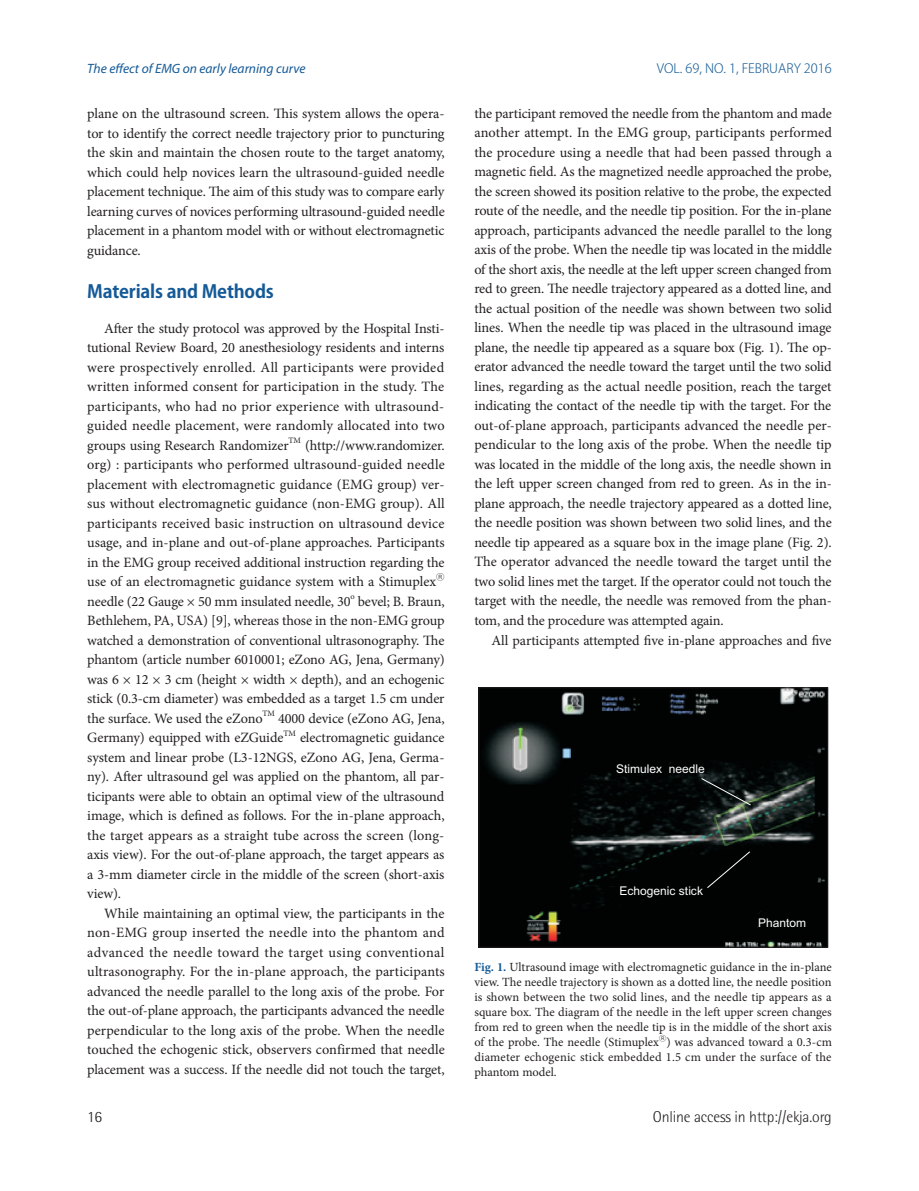
<style>
.page{position:relative;width:919px;height:1191px;background:#fff}
.page>*{position:absolute;margin:0;border:0;box-sizing:border-box;transform-origin:0 0}
.t1{font:700 18px "Koz Go Pro";letter-spacing:-.01em;color:#155a97}
.t2{font:300 15.75px "Rotis Semi Sans Std";letter-spacing:-.01em;color:#231f20}
.t3{font:14.25px/19.5px "Minion Pro";letter-spacing:-.01em;color:#231f20;text-align:justify}
.t4{font:italic 13.5px "Myriad Pro";color:#155a97}
.t5{font:300 12.75px "Koz Go Pro";color:#155a97}
.t6{font:12.45px/15px "Minion Pro";letter-spacing:.015em;color:#231f20;text-align:justify}
.t7{font:12px "Arial";color:#fff}
.t8{font:8.25px "Minion Pro";color:#231f20}
.s1{font-weight:700;color:#155a97}
</style>
<div class="page">
<img style="left:480px;top:689px;width:346px;height:256px">
<div style="left:478px;top:687px;width:350px;height:260px;border:1px solid #231f20"></div>
<svg style="left:700px;top:777px;width:51px;height:29px"></svg>
<div style="left:706px;top:850px;width:44px;height:39px;background:#010202"></div>
<p class="t4" style="left:87px;top:60px;width:220px">The effect of EMG on early learning curve</p>
<p class="t5" style="left:656px;top:60px;width:176px">VOL. 69, NO. 1, FEBRUARY 2016</p>
<p class="t3" style="left:87px;top:104px;width:359px">plane on the ultrasound screen. This system allows the opera&shy;tor to identify the correct needle trajectory prior to puncturing the skin and maintain the chosen route to the target anatomy, which could help novices learn the ultrasound-guided needle placement technique. The aim of this study was to compare early learning curves of novices performing ultrasound-guided needle placement in a phantom model with or without electromagnetic guidance.</p>
<p class="t1" style="left:87px;top:279px;width:188px">Materials and Methods</p>
<p class="t3" style="left:87px;top:318px;width:359px;text-indent:17px">After the study protocol was approved by the Hospital Insti&shy;tutional Review Board, 20 anesthesiology residents and interns were prospectively enrolled. All participants were provided written informed consent for participation in the study. The participants, who had no prior experience with ultrasound&shy;guided needle placement, were randomly allocated into two groups using Research Randomizer</p>
<p class="t3" style="left:474px;top:104px;width:359px">the participant removed the needle from the phantom and made another attempt. In the EMG group, participants performed the procedure using a needle that had been passed through a magnetic field. As the magnetized needle approached the probe, the screen showed its position relative to the probe, the expected route of the needle, and the needle tip position. For the in-plane approach, participants advanced the needle parallel to the long axis of the probe. When the needle tip was located in the middle of the short axis, the needle at the left upper screen changed from red to green. The needle trajectory appeared as a dotted line, and the actual position of the needle was shown between two solid lines. When the needle tip was placed in the ultrasound image plane, the needle tip appeared as a square box (Fig. 1). The op&shy;erator advanced the needle toward the target until the two solid lines, regarding as the actual needle position, reach the target indicating the contact of the needle tip with the target. For the out-of-plane approach, participants advanced the needle per&shy;pendicular to the long axis of the probe. When the needle tip was located in the middle of the long axis, the needle shown in the left upper screen changed from red to green. As in the in&shy;plane approach, the needle trajectory appeared as a dotted line, the needle position was shown between two solid lines, and the needle tip appeared as a square box in the image plane (Fig. 2).<br>The operator advanced the needle toward the target until the two solid lines met the target. If the operator could not touch the target with the needle, the needle was removed from the phan&shy;tom, and the procedure was attempted again.</p>
<p class="t3" style="left:491px;top:630px;width:342px">All participants attempted five in-plane approaches and five</p>
<p class="t8" style="left:288px;top:435px;width:14px">TM</p>
<p class="t3" style="left:87px;top:435px;width:359px;text-indent:218px">(http://www.randomizer. org) : participants who performed ultrasound-guided needle placement with electromagnetic guidance (EMG group) ver&shy;sus without electromagnetic guidance (non-EMG group). All participants received basic instruction on ultrasound device usage, and in-plane and out-of-plane approaches. Participants in the EMG group received additional instruction regarding the use of an electromagnetic guidance system with a Stimuplex<sup>Ⓡ </sup>needle (22 Gauge × 50 mm insulated needle, 30</p>
<p class="t8" style="left:350px;top:591px;width:6px">o</p>
<p class="t3" style="left:87px;top:591px;width:359px;text-indent:270px">bevel; B. Braun, Bethlehem, PA, USA) [9], whereas those in the non-EMG group watched a demonstration of conventional ultrasonography. The phantom (article number 6010001; eZono AG, Jena, Germany) was 6 × 12 × 3 cm (height × width × depth), and an echogenic stick (0.3-cm diameter) was embedded as a target 1.5 cm under the surface. We used the eZono</p>
<p class="t8" style="left:262px;top:708px;width:14px">TM</p>
<p class="t3" style="left:87px;top:708px;width:359px;text-indent:191px">4000 device (eZono AG, Jena,<br>Germany) equipped with eZGuide</p>
<p class="t8" style="left:283px;top:727px;width:14px">TM</p>
<p class="t3" style="left:87px;top:728px;width:359px;text-indent:213px">electromagnetic guidance system and linear probe (L3-12NGS, eZono AG, Jena, Germa&shy;ny). After ultrasound gel was applied on the phantom, all par&shy;ticipants were able to obtain an optimal view of the ultrasound image, which is defined as follows. For the in-plane approach, the target appears as a straight tube across the screen (long&shy;axis view). For the out-of-plane approach, the target appears as a 3-mm diameter circle in the middle of the screen (short-axis view).</p>
<p class="t3" style="left:87px;top:903px;width:359px;text-indent:17px">While maintaining an optimal view, the participants in the non-EMG group inserted the needle into the phantom and advanced the needle toward the target using conventional ultrasonography. For the in-plane approach, the participants advanced the needle parallel to the long axis of the probe. For the out-of-plane approach, the participants advanced the needle perpendicular to the long axis of the probe. When the needle touched the echogenic stick, observers confirmed that needle placement was a success. If the needle did not touch the target,</p>
<p class="t7" style="left:616px;top:764px;width:90px">Stimulex needle</p>
<p class="t7" style="left:619px;top:886px;width:85px">Echogenic stick</p>
<p class="t7" style="left:758px;top:918px;width:50px">Phantom</p>
<p class="t6" style="left:474px;top:959px;width:359px"><span class="s1">Fig. 1.</span> Ultrasound image with electromagnetic guidance in the in-plane view. The needle trajectory is shown as a dotted line, the needle position is shown between the two solid lines, and the needle tip appears as a square box. The diagram of the needle in the left upper screen changes from red to green when the needle tip is in the middle of the short axis of the probe. The needle (Stimuplex<sup>Ⓡ</sup>) was advanced toward a 0.3-cm diameter echogenic stick embedded 1.5 cm under the surface of the phantom model.</p>
<p class="t2" style="left:87px;top:1107px;width:17px">16</p>
<p class="t2" style="left:652px;top:1107px;width:180px">Online access in http://ekja.org</p>
</div>
